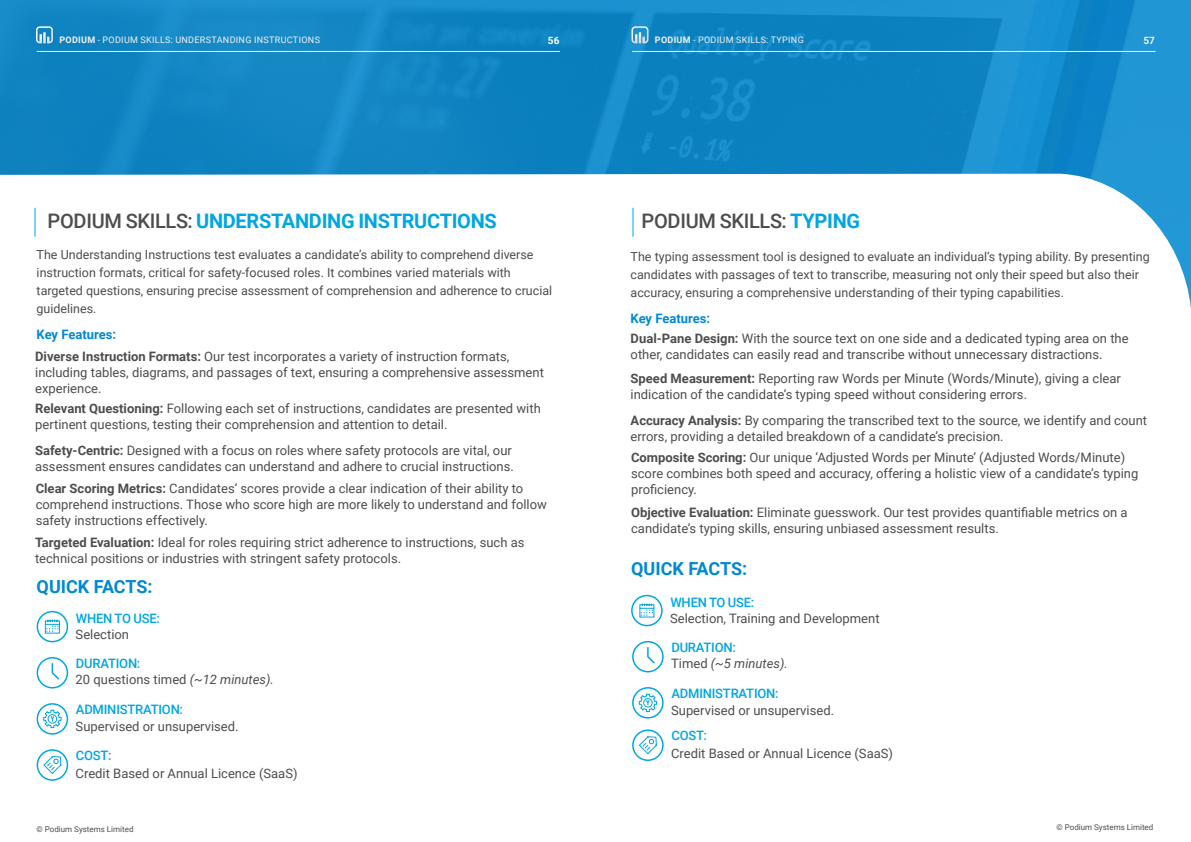
<style>
.page{position:relative;width:1191px;height:842px;background:#fff}
.page>*{position:absolute;margin:0;border:0;box-sizing:border-box;transform-origin:0 0}
.t1{font:700 20px "Roboto";letter-spacing:-.015em;color:#00a6e0}
.t2{font:500 20px "Roboto";letter-spacing:-.015em;color:#4d4d4d}
.t3{font:700 18px "Roboto";letter-spacing:-.005em;color:#0089d2}
.t4{font:13px/16px "Roboto";color:#4d4d4d}
.t5{font:500 13px "Roboto";letter-spacing:-.015em;color:#00a6e0}
.t6{font:700 13px "Roboto";color:#0089d2}
.t7{font:italic 13px "Roboto";color:#4d4d4d}
.t8{font:12.5px/18px "Roboto";color:#4d4d4d}
._6_pt_Small_Text{font:700 10px "Roboto";color:#fff}
._6_pt_Small_Text-2{font:700 10px "Roboto";color:#f2f2f2}
.Body_copy{font:9px "Roboto";letter-spacing:.035em;color:#f2f2f2}
.t9{font:8px "Roboto";color:#4d4d4d}
.s1{font-weight:700}
.s2{font-weight:500;color:#4d4d4d}
.s3{font-style:italic}
.s4{font-weight:700;color:#00a6e0}
.s5{font-style:normal}
</style>
<div class="page">
<img style="left:0;top:0;width:1191px;height:308px">
<div style="left:37px;top:51px;width:522px;height:1px;border:1px solid #f2f2f2"></div>
<svg style="left:36px;top:26px;width:17px;height:17px"></svg>
<hr style="left:34px;top:208px;width:2px;height:29px;background:#00a6e0">
<svg style="left:37px;top:657px;width:31px;height:31px"></svg>
<svg style="left:37px;top:611px;width:31px;height:31px"></svg>
<svg style="left:37px;top:703px;width:31px;height:32px"></svg>
<svg style="left:37px;top:749px;width:31px;height:32px"></svg>
<div style="left:632px;top:51px;width:523px;height:1px;border:1px solid #f2f2f2"></div>
<svg style="left:631px;top:26px;width:17px;height:17px"></svg>
<svg style="left:632px;top:208px;width:1px;height:29px"></svg>
<svg style="left:632px;top:641px;width:31px;height:31px"></svg>
<svg style="left:631px;top:595px;width:31px;height:31px"></svg>
<svg style="left:632px;top:687px;width:31px;height:31px"></svg>
<svg style="left:632px;top:729px;width:31px;height:32px"></svg>
<p class="Body_copy" style="left:59px;top:33px;width:262px"><span class="s1">PODIUM</span> - PODIUM SKILLS: UNDERSTANDING INSTRUCTIONS</p>
<p class="_6_pt_Small_Text" style="left:548px;top:33px;width:13px">56</p>
<p class="t1" style="left:48px;top:207px;width:451px"><span class="s2">PODIUM SKILLS:</span> UNDERSTANDING INSTRUCTIONS</p>
<p class="t8" style="left:37px;top:245px;width:517px">The Understanding Instructions test evaluates a candidate’s ability to comprehend diverse instruction formats, critical for safety-focused roles. It combines varied materials with targeted questions, ensuring precise assessment of comprehension and adherence to crucial guidelines.</p>
<p class="t6" style="left:37px;top:325px;width:81px">Key Features:</p>
<p class="t4" style="left:35px;top:348px;width:510px"><span class="s1">Diverse Instruction Formats:</span> Our test incorporates a variety of instruction formats, including tables, diagrams, and passages of text, ensuring a comprehensive assessment experience.</p>
<p class="t4" style="left:35px;top:400px;width:507px"><span class="s1">Relevant Questioning:</span> Following each set of instructions, candidates are presented with pertinent questions, testing their comprehension and attention to detail.</p>
<p class="t4" style="left:35px;top:442px;width:480px"><span class="s1">Safety-Centric:</span> Designed with a focus on roles where safety protocols are vital, our assessment ensures candidates can understand and adhere to crucial instructions.</p>
<p class="t4" style="left:36px;top:480px;width:513px"><span class="s1">Clear Scoring Metrics:</span> Candidates’ scores provide a clear indication of their ability to comprehend instructions. Those who score high are more likely to understand and follow safety instructions effectively.</p>
<p class="t4" style="left:35px;top:533px;width:491px"><span class="s1">Targeted Evaluation:</span> Ideal for roles requiring strict adherence to instructions, such as technical positions or industries with stringent safety protocols.</p>
<p class="t3" style="left:37px;top:574px;width:117px">QUICK FACTS:</p>
<p class="t5" style="left:76px;top:609px;width:85px">WHEN TO USE:</p>
<p class="t4" style="left:76px;top:626px;width:55px">Selection</p>
<p class="t5" style="left:76px;top:655px;width:66px">DURATION:</p>
<p class="t4" style="left:76px;top:670px;width:200px">20 questions timed <span class="s3">(~12 minutes).</span></p>
<p class="t5" style="left:76px;top:700px;width:109px">ADMINISTRATION:</p>
<p class="t4" style="left:76px;top:718px;width:164px">Supervised or unsupervised.</p>
<p class="t5" style="left:76px;top:746px;width:37px">COST:</p>
<p class="t4" style="left:76px;top:764px;width:223px">Credit Based or Annual Licence (SaaS)</p>
<p class="Body_copy" style="left:655px;top:33px;width:150px"><span class="s1">PODIUM</span> - PODIUM SKILLS: TYPING</p>
<p class="_6_pt_Small_Text-2" style="left:1143px;top:33px;width:13px">57</p>
<p class="t2" style="left:641px;top:207px;width:220px">PODIUM SKILLS: <span class="s4">TYPING</span></p>
<p class="t8" style="left:630px;top:247px;width:520px">The typing assessment tool is designed to evaluate an individual’s typing ability. By presenting candidates with passages of text to transcribe, measuring not only their speed but also their accuracy, ensuring a comprehensive understanding of their typing capabilities.</p>
<p class="t6" style="left:630px;top:309px;width:81px">Key Features:</p>
<p class="t4" style="left:630px;top:330px;width:499px"><span class="s1">Dual-Pane Design:</span> With the source text on one side and a dedicated typing area on the other, candidates can easily read and transcribe without unnecessary distractions.</p>
<p class="t4" style="left:630px;top:369px;width:492px"><span class="s1">Speed Measurement:</span> Reporting raw Words per Minute (Words/Minute), giving a clear indication of the candidate’s typing speed without considering errors.</p>
<p class="t4" style="left:630px;top:412px;width:518px"><span class="s1">Accuracy Analysis:</span> By comparing the transcribed text to the source, we identify and count errors, providing a detailed breakdown of a candidate’s precision.</p>
<p class="t4" style="left:631px;top:449px;width:509px"><span class="s1">Composite Scoring:</span> Our unique ‘Adjusted Words per Minute’ (Adjusted Words/Minute) score combines both speed and accuracy, offering a holistic view of a candidate’s typing proficiency.</p>
<p class="t4" style="left:631px;top:504px;width:498px"><span class="s1">Objective Evaluation:</span> Eliminate guesswork. Our test provides quantifiable metrics on a candidate’s typing skills, ensuring unbiased assessment results.</p>
<p class="t3" style="left:631px;top:556px;width:117px">QUICK FACTS:</p>
<p class="t5" style="left:670px;top:593px;width:85px">WHEN TO USE:</p>
<p class="t4" style="left:670px;top:610px;width:211px">Selection, Training and Development</p>
<p class="t5" style="left:671px;top:638px;width:66px">DURATION:</p>
<p class="t7" style="left:671px;top:654px;width:118px"><span class="s5">Timed</span> (~5 minutes).</p>
<p class="t5" style="left:671px;top:684px;width:109px">ADMINISTRATION:</p>
<p class="t4" style="left:671px;top:702px;width:164px">Supervised or unsupervised.</p>
<p class="t5" style="left:671px;top:726px;width:37px">COST:</p>
<p class="t4" style="left:671px;top:745px;width:223px">Credit Based or Annual Licence (SaaS)</p>
<p class="t9" style="left:37px;top:823px;width:98px">© Podium Systems Limited</p>
<p class="t9" style="left:1056px;top:821px;width:98px">© Podium Systems Limited</p>
</div>
